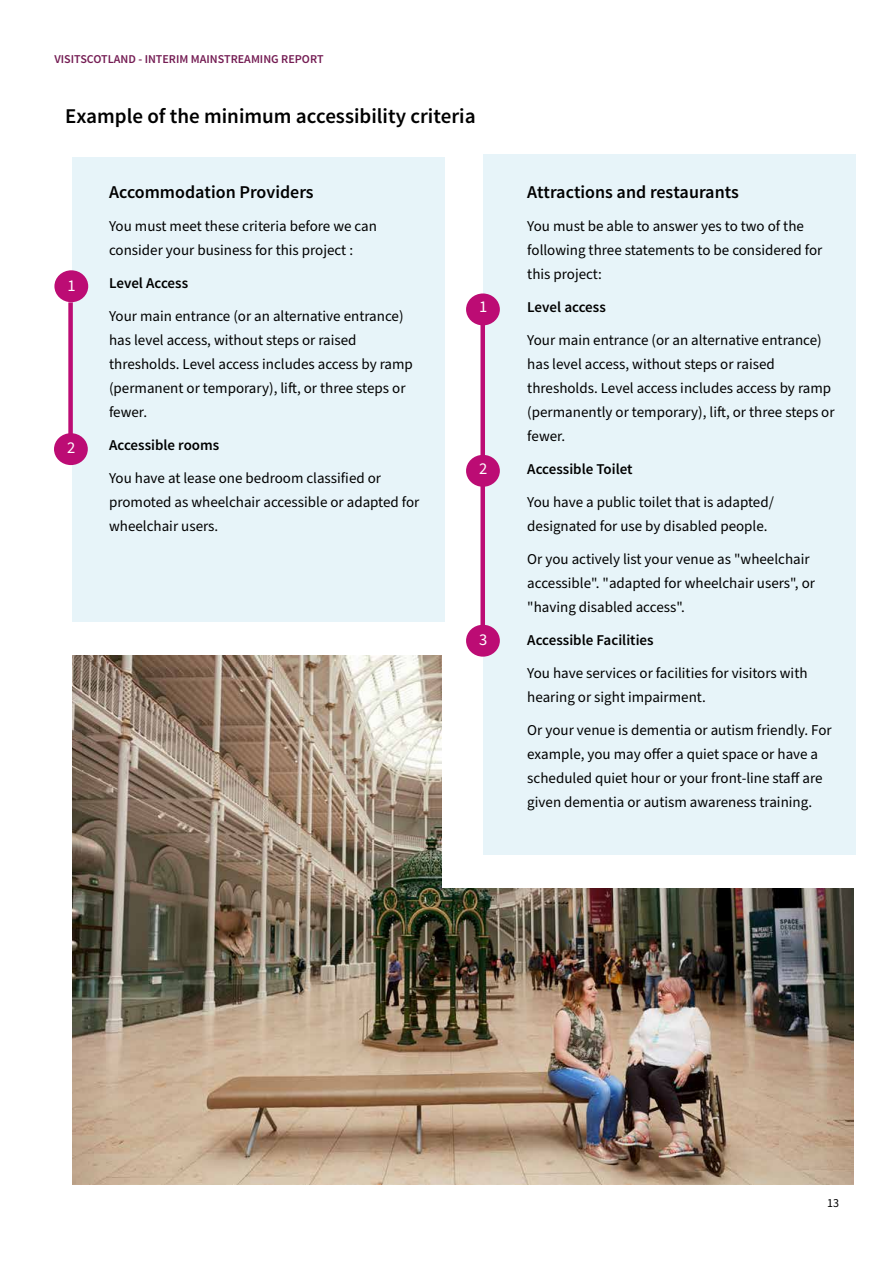
<style>
.page{position:relative;width:893px;height:1263px;background:#fff}
.page>*{position:absolute;margin:0;border:0;box-sizing:border-box;transform-origin:0 0}
.Body_copy{font:600 21px "Source Sans Pro";color:#000}
.Body_copy-2{font:600 18px "Source Sans Pro";color:#000}
.t1{font:16.5px "Source Sans Pro";color:#fff}
.Body_copy-3{font:15px/24px "Source Sans Pro";color:#000}
.Body_copy-4{font:600 15px "Source Sans Pro";color:#000}
.t2{font:600 12px "Source Sans Pro";color:#741c53}
.t3{font:12px "Source Sans Pro";color:#000}
</style>
<div class="page">
<img style="left:72px;top:656px;width:781px;height:528px">
<div style="left:72px;top:157px;width:373px;height:464px;background:#e7f4f9"></div>
<div style="left:54px;top:270px;width:34px;height:32px;background:#bc0c74;border-radius:50%"></div>
<div style="left:54px;top:433px;width:34px;height:32px;background:#bc0c74;border-radius:50%"></div>
<div style="left:68px;top:302px;width:5px;height:135px;background:#bc0c74"></div>
<div style="left:442px;top:649px;width:430px;height:238px;background:#fff"></div>
<div style="left:483px;top:155px;width:373px;height:700px;background:#e7f4f9"></div>
<div style="left:466px;top:293px;width:34px;height:32px;background:#bc0c74;border-radius:50%"></div>
<div style="left:466px;top:455px;width:34px;height:32px;background:#bc0c74;border-radius:50%"></div>
<div style="left:466px;top:625px;width:34px;height:32px;background:#bc0c74;border-radius:50%"></div>
<div style="left:480px;top:324px;width:5px;height:134px;background:#bc0c74"></div>
<div style="left:480px;top:483px;width:5px;height:142px;background:#bc0c74"></div>
<p class="t2" style="left:54px;top:51px;width:271px">VISITSCOTLAND - INTERIM MAINSTREAMING REPORT</p>
<p class="Body_copy" style="left:65px;top:103px;width:412px">Example of the minimum accessibility criteria</p>
<p class="t1" style="left:68px;top:275px;width:10px">1</p>
<p class="t1" style="left:67px;top:437px;width:10px">2</p>
<p class="Body_copy-2" style="left:109px;top:181px;width:206px">Accommodation Providers</p>
<p class="Body_copy-3" style="left:109px;top:215px;width:269px">You must meet these criteria before we can consider your business for this project :</p>
<p class="Body_copy-4" style="left:109px;top:274px;width:81px">Level Access</p>
<p class="Body_copy-3" style="left:109px;top:305px;width:305px">Your main entrance (or an alternative entrance) has level access, without steps or raised thresholds. Level access includes access by ramp (permanent or temporary), lift, or three steps or fewer.</p>
<p class="Body_copy-4" style="left:109px;top:436px;width:112px">Accessible rooms</p>
<p class="Body_copy-3" style="left:109px;top:467px;width:312px">You have at lease one bedroom classified or promoted as wheelchair accessible or adapted for wheelchair users.</p>
<p class="t1" style="left:479px;top:296px;width:10px">1</p>
<p class="t1" style="left:479px;top:458px;width:10px">2</p>
<p class="t1" style="left:479px;top:629px;width:10px">3</p>
<p class="Body_copy-2" style="left:527px;top:181px;width:213px">Attractions and restaurants</p>
<p class="Body_copy-3" style="left:527px;top:215px;width:297px">You must be able to answer yes to two of the following three statements to be considered for this project:</p>
<p class="Body_copy-4" style="left:527px;top:298px;width:80px">Level access</p>
<p class="Body_copy-3" style="left:527px;top:329px;width:309px">Your main entrance (or an alternative entrance) has level access, without steps or raised thresholds. Level access includes access by ramp (permanently or temporary), lift, or three steps or fewer.</p>
<p class="Body_copy-4" style="left:527px;top:460px;width:107px">Accessible Toilet</p>
<p class="Body_copy-3" style="left:527px;top:491px;width:248px">You have a public toilet that is adapted/ designated for use by disabled people.</p>
<p class="Body_copy-3" style="left:527px;top:548px;width:289px">Or you actively list your venue as "wheelchair accessible". "adapted for wheelchair users", or "having disabled access".</p>
<p class="Body_copy-4" style="left:527px;top:631px;width:128px">Accessible Facilities</p>
<p class="Body_copy-3" style="left:527px;top:662px;width:282px">You have services or facilities for visitors with hearing or sight impairment.</p>
<p class="Body_copy-3" style="left:527px;top:719px;width:306px">Or your venue is dementia or autism friendly. For example, you may offer a quiet space or have a scheduled quiet hour or your front-line staff are given dementia or autism awareness training.</p>
<p class="t3" style="left:827px;top:1194px;width:13px">13</p>
</div>
